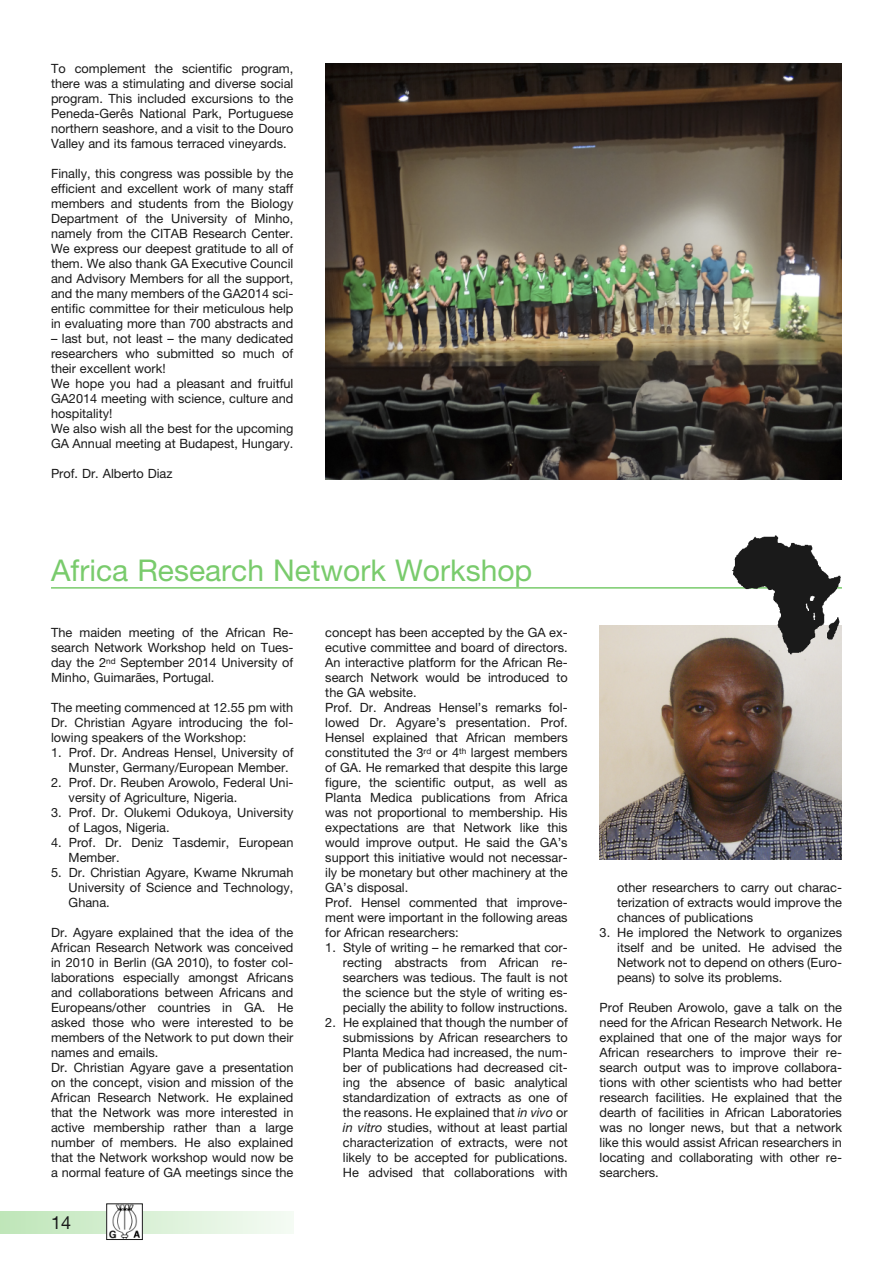
<style>
.page{position:relative;width:893px;height:1263px;background:#fff}
.page>*{position:absolute;margin:0;border:0;box-sizing:border-box;transform-origin:0 0}
.t1{font:30px "Helvetica Neue LT Std";color:#79cb6c}
.t2{font:18px "Helvetica Neue LT Std";color:#1a1a1a}
.t3{font:12.75px/15px "Helvetica Neue LT Std";color:#1a1a1a;text-align:justify}
.s1{font-style:italic}
</style>
<div class="page">
<svg style="left:0;top:1212px;width:293px;height:21px"></svg>
<img style="left:108px;top:1205px;width:33px;height:33px">
<div style="left:106px;top:1203px;width:37px;height:37px;border:1px solid #1a1a1a"></div>
<img style="left:325px;top:64px;width:517px;height:416px">
<hr style="left:51px;top:587px;width:791px;height:2px;background:#79cb6c">
<img style="left:600px;top:625px;width:242px;height:235px">
<img style="left:715px;top:535px;width:127px;height:134px">
<p class="t3" style="left:51px;top:62px;width:244px">To complement the scientific program, there was a stimulating and diverse social program. This included excursions to the Peneda-Gerês National Park, Portuguese northern seashore, and a visit to the Douro Valley and its famous terraced vineyards.</p>
<p class="t3" style="left:51px;top:167px;width:244px">Finally, this congress was possible by the efficient and excellent work of many staff members and students from the Biology Department of the University of Minho, namely from the CITAB Research Center.<br>We express our deepest gratitude to all of them. We also thank GA Executive Council and Advisory Members for all the support, and the many members of the GA2014 sci&shy;entific committee for their meticulous help in evaluating more than 700 abstracts and</p>
<p class="t3" style="left:51px;top:332px;width:244px;text-align:left">– last but, not least – the many dedicated researchers who submitted so much of their excellent work!<br>We hope you had a pleasant and fruitful GA2014 meeting with science, culture and hospitality!<br>We also wish all the best for the upcoming GA Annual meeting at Budapest, Hungary.</p>
<p class="t3" style="left:51px;top:467px;width:123px">Prof. Dr. Alberto Diaz</p>
<h1 class="t1" style="left:51px;top:559px;width:483px">Africa Research Network Workshop</h1>
<p class="t3" style="left:51px;top:626px;width:244px">The maiden meeting of the African Re&shy;search Network Workshop held on Tues&shy;day the 2<sup>nd</sup> September 2014 University of Minho, Guimarães, Portugal.</p>
<p class="t3" style="left:51px;top:701px;width:244px">The meeting commenced at 12.55 pm with Dr. Christian Agyare introducing the fol&shy;lowing speakers of the Workshop:</p>
<p class="t3" style="left:69px;top:746px;width:226px;text-indent:-18px">1. Prof. Dr. Andreas Hensel, University of<br>Munster, Germany/European Member.</p>
<p class="t3" style="left:69px;top:776px;width:226px;text-indent:-18px">2. Prof. Dr. Reuben Arowolo, Federal Uni&shy;versity of Agriculture, Nigeria.</p>
<p class="t3" style="left:69px;top:806px;width:226px;text-indent:-18px">3. Prof. Dr. Olukemi Odukoya, University of Lagos, Nigeria.</p>
<p class="t3" style="left:69px;top:836px;width:226px;text-indent:-18px">4. Prof. Dr. Deniz Tasdemir, European<br>Member.</p>
<p class="t3" style="left:69px;top:866px;width:226px;text-indent:-18px">5. Dr. Christian Agyare, Kwame Nkrumah University of Science and Technology, Ghana.</p>
<p class="t3" style="left:51px;top:926px;width:244px;text-align:left">Dr. Agyare explained that the idea of the African Research Network was conceived in 2010 in Berlin (GA 2010), to foster col&shy;laborations especially amongst Africans and collaborations between Africans and Europeans/other countries in GA. He asked those who were interested to be members of the Network to put down their names and emails.<br>Dr. Christian Agyare gave a presentation on the concept, vision and mission of the African Research Network. He explained that the Network was more interested in active membership rather than a large number of members. He also explained that the Network workshop would now be a normal feature of GA meetings since the</p>
<h2 class="t2" style="left:51px;top:1216px;width:22px">14</h2>
<p class="t3" style="left:325px;top:626px;width:244px;text-align:left">concept has been accepted by the GA ex&shy;ecutive committee and board of directors.<br>An interactive platform for the African Re&shy;search Network would be introduced to the GA website.<br>Prof. Dr. Andreas Hensel’s remarks fol&shy;lowed Dr. Agyare’s presentation. Prof.<br>Hensel explained that African members constituted the 3<sup>rd</sup> or 4<sup>th</sup> largest members of GA. He remarked that despite this large figure, the scientific output, as well as Planta Medica publications from Africa was not proportional to membership. His expectations are that Network like this would improve output. He said the GA’s support this initiative would not necessar&shy;ily be monetary but other machinery at the GA’s disposal.<br>Prof. Hensel commented that improve&shy;ment were important in the following areas for African researchers:</p>
<p class="t3" style="left:343px;top:941px;width:226px;text-indent:-18px">1. Style of writing – he remarked that cor&shy;recting abstracts from African re&shy;searchers was tedious. The fault is not the science but the style of writing es&shy;pecially the ability to follow instructions.</p>
<p class="t3" style="left:343px;top:1016px;width:226px;text-indent:-18px">2. He explained that though the number of submissions by African researchers to Planta Medica had increased, the num&shy;ber of publications had decreased cit&shy;ing the absence of basic analytical standardization of extracts as one of the reasons. He explained that <span class="s1">in vivo</span> or <span class="s1">in vitro</span> studies, without at least partial characterization of extracts, were not likely to be accepted for publications.<br>He advised that collaborations with</p>
<p class="t3" style="left:617px;top:881px;width:226px">other researchers to carry out charac&shy;terization of extracts would improve the chances of publications</p>
<p class="t3" style="left:617px;top:926px;width:226px;text-indent:-18px">3. He implored the Network to organizes itself and be united. He advised the Network not to depend on others (Euro&shy;peans) to solve its problems.</p>
<p class="t3" style="left:600px;top:1001px;width:244px">Prof Reuben Arowolo, gave a talk on the need for the African Research Network. He explained that one of the major ways for African researchers to improve their re&shy;search output was to improve collabora&shy;tions with other scientists who had better research facilities. He explained that the dearth of facilities in African Laboratories was no longer news, but that a network like this would assist African researchers in locating and collaborating with other re&shy;searchers.</p>
</div>
